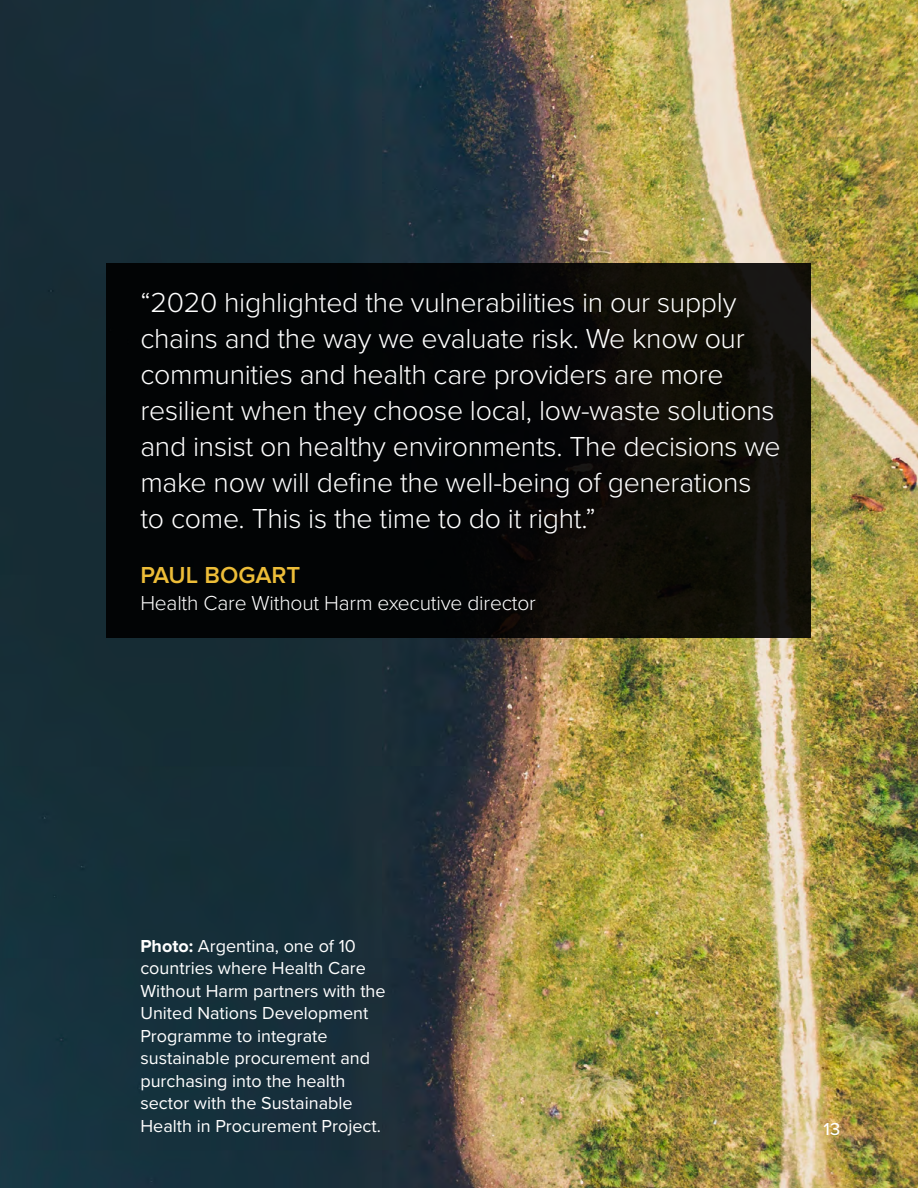
<style>
.page{position:relative;width:918px;height:1188px;background:#fff}
.page>*{position:absolute;margin:0;border:0;box-sizing:border-box;transform-origin:0 0}
.t1{font:300 28.5px/36px "Proxima Nova";letter-spacing:-.01em;color:#fff}
.t2{font:600 24px "Proxima Nova";letter-spacing:-.005em;color:#edbd38}
.t3{font:300 21px "Proxima Nova";letter-spacing:-.01em;color:#fff}
.t4{font:18px/22.5px "Proxima Nova";color:#fff}
.s1{font-weight:700}
</style>
<div class="page">
<img style="left:0;top:0;width:918px;height:1188px">
<div style="left:107px;top:264px;width:704px;height:374px;background:linear-gradient(to right,#000004,#121009)"></div>
<p class="t1" style="left:140px;top:285px;width:642px">“2020 highlighted the vulnerabilities in our supply chains and the way we evaluate risk. We know our communities and health care providers are more resilient when they choose local, low-waste solutions and insist on healthy environments. The decisions we make now will define the well-being of generations to come. This is the time to do it right.”</p>
<p class="t2" style="left:140px;top:561px;width:161px">PAUL BOGART</p>
<p class="t3" style="left:140px;top:590px;width:397px">Health Care Without Harm executive director</p>
<p class="t4" style="left:140px;top:935px;width:247px"><span class="s1">Photo:</span> Argentina, one of 10 countries where Health Care<br>Without Harm partners with the<br>United Nations Development<br>Programme to integrate sustainable procurement and purchasing into the health sector with the Sustainable<br>Health in Procurement Project.</p>
</div>
